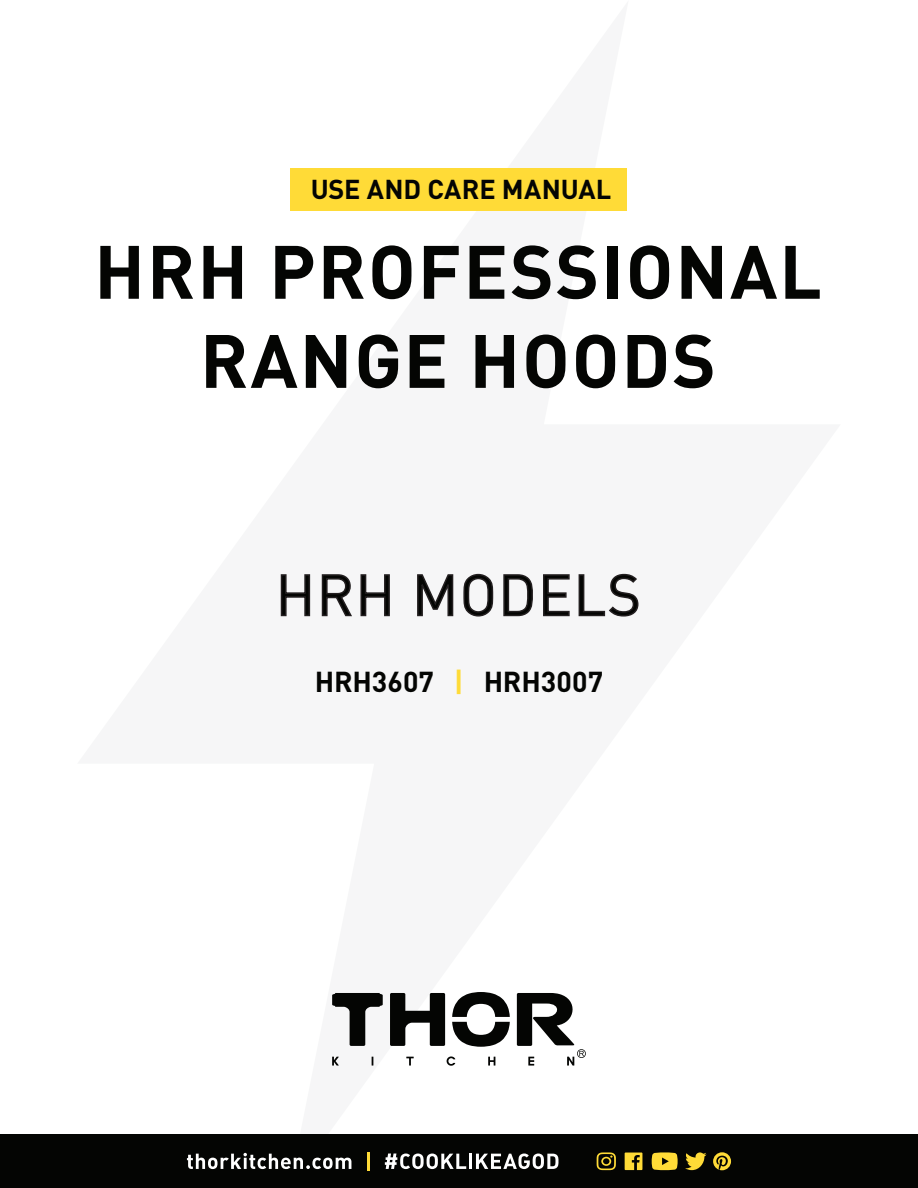
<style>
.page{position:relative;width:918px;height:1188px;background:#fff}
.page>*{position:absolute;margin:0;border:0;box-sizing:border-box;transform-origin:0 0}
.t1{font:700 74.25px/89.1px "DIN Pro";letter-spacing:.025em;color:#040503;text-align:center}
.t2{font:56.85px "DIN Pro";letter-spacing:.025em;color:#040503}
.t3{font:700 28.5px "DIN Pro";color:#040503}
.t4{font:700 27px "DIN Pro";color:#040503}
.s1{color:#ffdb37}
</style>
<div class="page">
<div style="left:0;top:1135px;width:918px;height:53px;background:#040503"></div>
<svg style="left:187px;top:1153px;width:164px;height:16px"></svg>
<hr style="left:367px;top:1152px;width:3px;height:19px;background:#ffdb37">
<svg style="left:385px;top:1154px;width:81px;height:15px"></svg>
<hr style="left:469px;top:1154px;width:3px;height:15px;background:#fff">
<svg style="left:476px;top:1154px;width:83px;height:15px"></svg>
<svg style="left:713px;top:1152px;width:18px;height:18px"></svg>
<svg style="left:597px;top:1152px;width:19px;height:18px"></svg>
<svg style="left:625px;top:1153px;width:17px;height:17px"></svg>
<svg style="left:685px;top:1152px;width:22px;height:18px"></svg>
<svg style="left:652px;top:1152px;width:26px;height:18px"></svg>
<div style="left:291px;top:168px;width:336px;height:43px;background:#ffdb37"></div>
<svg style="left:280px;top:574px;width:31px;height:43px"></svg>
<svg style="left:321px;top:574px;width:31px;height:43px"></svg>
<svg style="left:360px;top:574px;width:30px;height:43px"></svg>
<svg style="left:417px;top:574px;width:37px;height:43px"></svg>
<svg style="left:463px;top:573px;width:31px;height:44px"></svg>
<svg style="left:503px;top:574px;width:30px;height:43px"></svg>
<svg style="left:543px;top:574px;width:27px;height:43px"></svg>
<svg style="left:578px;top:573px;width:61px;height:44px"></svg>
<svg style="left:452px;top:992px;width:58px;height:55px"></svg>
<svg style="left:390px;top:993px;width:55px;height:53px"></svg>
<svg style="left:332px;top:1057px;width:7px;height:9px"></svg>
<svg style="left:406px;top:1057px;width:8px;height:9px"></svg>
<svg style="left:447px;top:1056px;width:8px;height:10px"></svg>
<svg style="left:488px;top:1057px;width:7px;height:9px"></svg>
<svg style="left:517px;top:993px;width:69px;height:73px"></svg>
<svg style="left:332px;top:993px;width:51px;height:53px"></svg>
<p class="t4" style="left:311px;top:171px;width:302px">USE AND CARE MANUAL</p>
<p class="t1" style="left:94px;top:224px;width:729px">HRH PROFESSIONAL<br>RANGE HOODS</p>
<p class="t2" style="left:276px;top:556px;width:367px">HRH MODELS</p>
<p class="t3" style="left:315px;top:662px;width:290px">HRH3607 <span class="s1">|</span> HRH3007</p>
</div>
